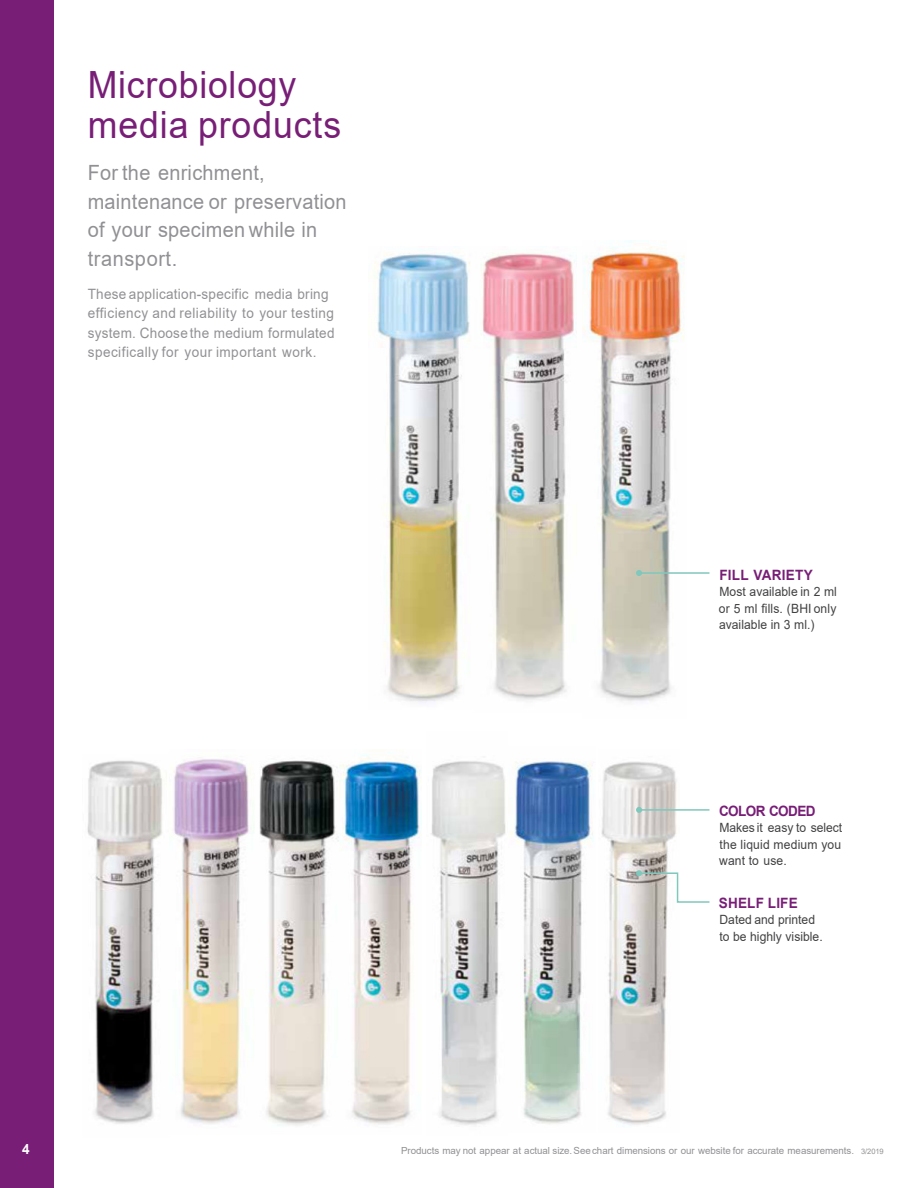
<style>
.page{position:relative;width:918px;height:1188px;background:#fff}
.page>*{position:absolute;margin:0;border:0;box-sizing:border-box;transform-origin:0 0}
.t1{font:37.5px/40.5px "Arial";letter-spacing:.025em;color:#781e77;scale:.95 1}
.t2{font:21px/28.5px "Arial";letter-spacing:.01em;color:#919195;scale:.95 1}
.t3{font:14.25px/19.5px "Arial";letter-spacing:.035em;color:#919195;scale:.95 1}
.t4{font:700 14.25px "Arial";letter-spacing:.015em;color:#781e77;scale:.95 1}
.t5{font:700 14.25px "Arial";letter-spacing:-.045em;color:#781e77;scale:.95 1}
.t6{font:700 14.25px "Arial";color:#fff;scale:.95 1}
.t7{font:12.75px/16.5px "Arial";letter-spacing:.005em;color:#414042;text-align:justify;scale:.95 1}
.t8{font:9.75px "Arial";letter-spacing:-.005em;color:#919195}
.s1{font-size:7.5px}
</style>
<div class="page">
<div style="left:0;top:0;width:54px;height:1188px;background:#781e77"></div>
<img style="left:481px;top:252px;width:96px;height:449px">
<img style="left:582px;top:241px;width:103px;height:461px">
<img style="left:374px;top:246px;width:96px;height:457px">
<img style="left:431px;top:761px;width:75px;height:364px">
<img style="left:601px;top:761px;width:76px;height:364px">
<img style="left:87px;top:760px;width:76px;height:364px">
<img style="left:510px;top:761px;width:84px;height:363px">
<hr style="left:639px;top:809px;width:70px;height:2px;background:#80c7bc">
<svg style="left:636px;top:807px;width:6px;height:6px"></svg>
<svg style="left:636px;top:870px;width:74px;height:34px"></svg>
<hr style="left:639px;top:572px;width:70px;height:2px;background:#80c7bc">
<svg style="left:636px;top:570px;width:6px;height:6px"></svg>
<img style="left:173px;top:750px;width:249px;height:376px">
<h1 class="t1" style="left:88px;top:68px;width:268px">Microbiology media products</h1>
<h2 class="t2" style="left:88px;top:161px;width:274px">For the enrichment, maintenance or preservation of your specimen while in transport.</h2>
<p class="t3" style="left:88px;top:285px;width:261px">These application-specific media bring efficiency and reliability to your testing system. Choose the medium formulated specifically for your important work.</p>
<p class="t4" style="left:719px;top:569px;width:100px">FILL VARIETY</p>
<p class="t7" style="left:719px;top:585px;width:126px">Most available in 2 ml or 5 ml fills. (BHI only available in 3 ml.)</p>
<p class="t5" style="left:719px;top:805px;width:103px">COLOR CODED</p>
<p class="t7" style="left:719px;top:821px;width:131px">Makes it easy to select the liquid medium you want to use.</p>
<p class="t4" style="left:719px;top:897px;width:85px">SHELF LIFE</p>
<p class="t7" style="left:720px;top:913px;width:110px">Dated and printed to be highly visible.</p>
<p class="t6" style="left:22px;top:1143px;width:9px">4</p>
<p class="t8" style="left:401px;top:1146px;width:484px">Products may not appear at actual size.Seechart dimensions or our website for accurate measurements. <span class="s1">3/2019</span></p>
</div>
